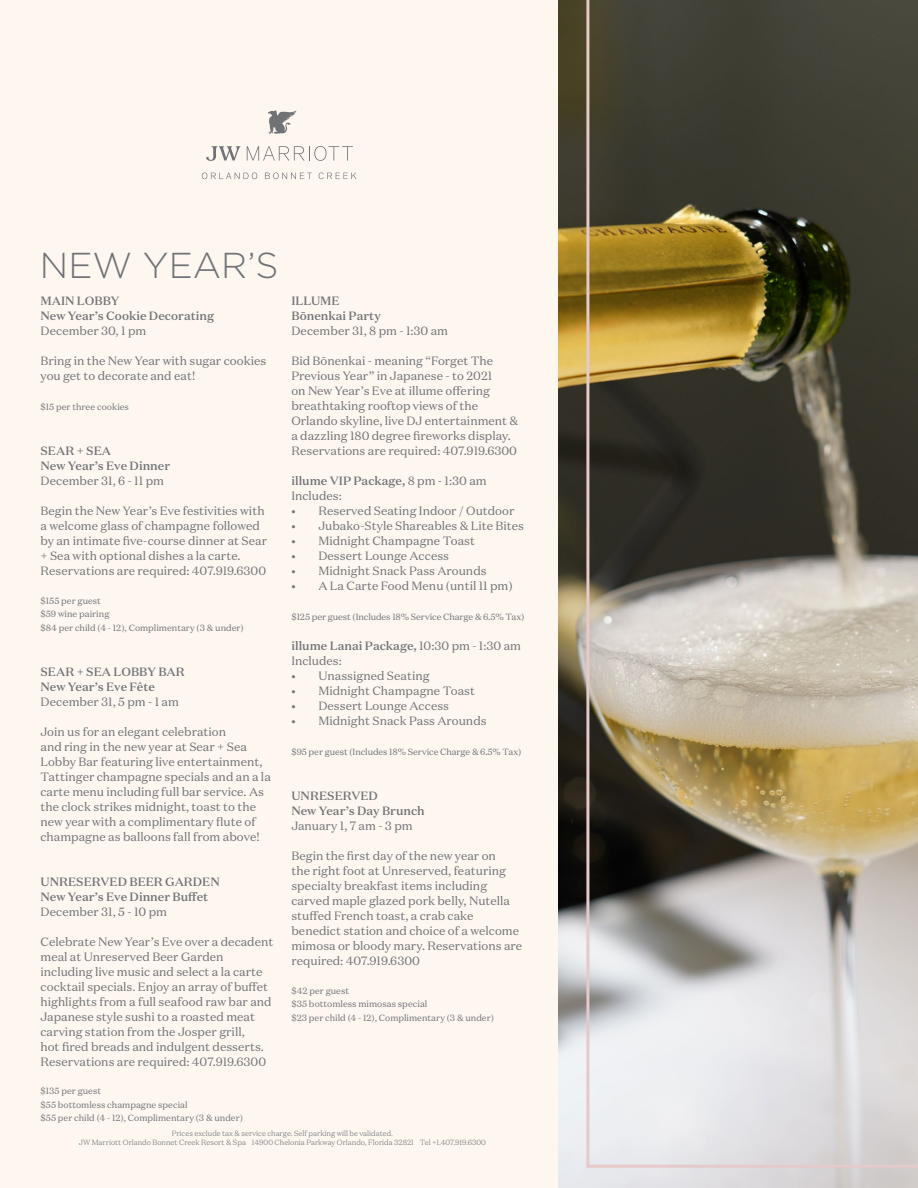
<style>
.page{position:relative;width:918px;height:1188px;background:#fff}
.page>*{position:absolute;margin:0;border:0;box-sizing:border-box;transform-origin:0 0}
.t1{font:300 36px "Gotham";color:#717275}
.t2{font:12px/15px "Domaine Text";color:#717275}
.t3{font:500 12px/15px "Domaine Text";color:#717275}
.t4{font:9px/13.5px "Domaine Text";color:#717275}
.t5{font:300 7.5px/9px "Domaine Text";color:#717275;text-align:center}
.s1{font-weight:500}
</style>
<div class="page">
<div style="left:0;top:0;width:558px;height:1188px;background:#fef7f0"></div>
<img style="left:558px;top:0;width:360px;height:1188px">
<svg style="left:202px;top:172px;width:55px;height:7px"></svg>
<svg style="left:265px;top:172px;width:47px;height:7px"></svg>
<svg style="left:319px;top:172px;width:37px;height:7px"></svg>
<svg style="left:206px;top:146px;width:35px;height:15px"></svg>
<svg style="left:247px;top:146px;width:106px;height:15px"></svg>
<svg style="left:268px;top:110px;width:29px;height:24px"></svg>
<img style="left:586px;top:0;width:332px;height:1168px">
<h1 class="t1" style="left:40px;top:246px;width:240px">NEW YEAR’S</h1>
<p class="t3" style="left:40px;top:293px;width:175px">MAIN LOBBY<br>New Year’s Cookie Decorating</p>
<p class="t2" style="left:40px;top:323px;width:107px">December 30, 1 pm</p>
<p class="t2" style="left:40px;top:353px;width:227px">Bring in the New Year with sugar cookies you get to decorate and eat!</p>
<p class="t4" style="left:40px;top:400px;width:90px">$15 per three cookies</p>
<p class="t3" style="left:41px;top:443px;width:131px">SEAR + SEA<br>New Year’s Eve Dinner</p>
<p class="t2" style="left:41px;top:473px;width:125px">December 31, 6 - 11 pm</p>
<p class="t2" style="left:41px;top:503px;width:228px">Begin the New Year’s Eve festivities with a welcome glass of champagne followed by an intimate fve-course dinner at Sear</p>
<p class="t2" style="left:41px;top:548px;width:227px">+ Sea with optional dishes a la carte.<br>Reservations are required: 407.919.6300</p>
<p class="t4" style="left:40px;top:594px;width:205px">$155 per guest<br>$59 wine pairing<br>$84 per child (4 - 12), Complimentary (3 &amp; under)</p>
<p class="t3" style="left:40px;top:664px;width:146px">SEAR + SEA LOBBY BAR<br>New Year’s Eve Fête</p>
<p class="t2" style="left:40px;top:694px;width:140px">December 31, 5 pm - 1 am</p>
<p class="t2" style="left:40px;top:724px;width:232px">Join us for an elegant celebration<br>and ring in the new year at Sear + Sea Lobby Bar featuring live entertainment, Tattinger champagne specials and an a la carte menu including full bar service. As the clock strikes midnight, toast to the new year with a complimentary fute of champagne as balloons fall from above!</p>
<p class="t3" style="left:40px;top:874px;width:181px">UNRESERVED BEER GARDEN<br>New Year’s Eve Dinner Bufet</p>
<p class="t2" style="left:40px;top:904px;width:128px">December 31, 5 - 10 pm</p>
<p class="t2" style="left:40px;top:934px;width:234px">Celebrate New Year’s Eve over a decadent meal at Unreserved Beer Garden including live music and select a la carte cocktail specials. Enjoy an array of bufet highlights from a full seafood raw bar and Japanese style sushi to a roasted meat carving station from the Josper grill,<br>hot fred breads and indulgent desserts.<br>Reservations are required: 407.919.6300</p>
<p class="t4" style="left:40px;top:1084px;width:204px">$135 per guest<br>$55 bottomless champagne special<br>$55 per child (4 - 12), Complimentary (3 &amp; under)</p>
<p class="t3" style="left:291px;top:293px;width:91px">ILLUME<br>Bōnenkai Party</p>
<p class="t2" style="left:291px;top:323px;width:158px">December 31, 8 pm - 1:30 am</p>
<p class="t2" style="left:291px;top:353px;width:229px">Bid Bōnenkai - meaning “Forget The Previous Year” in Japanese - to 2021<br>on New Year’s Eve at illume ofering breathtaking rooftop views of the Orlando skyline, live DJ entertainment &amp; a dazzling 180 degree freworks display.<br>Reservations are required: 407.919.6300</p>
<p class="t2" style="left:291px;top:473px;width:197px"><span class="s1">illume VIP Package,</span> 8 pm - 1:30 am<br>Includes:</p>
<p class="t2" style="left:291px;top:503px;width:225px">• Reserved Seating Indoor / Outdoor</p>
<p class="t2" style="left:291px;top:518px;width:234px">• Jubako-Style Shareables &amp; Lite Bites</p>
<p class="t2" style="left:291px;top:533px;width:185px">• Midnight Champagne Toast</p>
<p class="t2" style="left:291px;top:548px;width:159px">• Dessert Lounge Access</p>
<p class="t2" style="left:291px;top:563px;width:197px">• Midnight Snack Pass Arounds</p>
<p class="t2" style="left:291px;top:578px;width:223px">• A La Carte Food Menu (until 11 pm)</p>
<p class="t4" style="left:291px;top:610px;width:234px">$125 per guest (Includes 18% Service Charge &amp; 6.5% Tax)</p>
<p class="t2" style="left:291px;top:638px;width:231px"><span class="s1">illume Lanai Package,</span> 10:30 pm - 1:30 am<br>Includes:</p>
<p class="t2" style="left:291px;top:668px;width:140px">• Unassigned Seating</p>
<p class="t2" style="left:291px;top:683px;width:185px">• Midnight Champagne Toast</p>
<p class="t2" style="left:291px;top:698px;width:159px">• Dessert Lounge Access</p>
<p class="t2" style="left:291px;top:713px;width:197px">• Midnight Snack Pass Arounds</p>
<p class="t4" style="left:291px;top:745px;width:231px">$95 per guest (Includes 18% Service Charge &amp; 6.5% Tax)</p>
<p class="t3" style="left:291px;top:788px;width:135px">UNRESERVED<br>New Year’s Day Brunch</p>
<p class="t2" style="left:291px;top:818px;width:123px">January 1, 7 am - 3 pm</p>
<p class="t2" style="left:291px;top:848px;width:232px">Begin the frst day of the new year on<br>the right foot at Unreserved, featuring specialty breakfast items including carved maple glazed pork belly, Nutella stufed French toast, a crab cake benedict station and choice of a welcome mimosa or bloody mary. Reservations are required: 407.919.6300</p>
<p class="t4" style="left:291px;top:984px;width:204px">$42 per guest<br>$35 bottomless mimosas special<br>$23 per child (4 - 12), Complimentary (3 &amp; under)</p>
<p class="t5" style="left:79px;top:1129px;width:409px">Prices exclude tax &amp; service charge. Self parking will be validated.<br>JW Marriott Orlando Bonnet Creek Resort &amp; Spa 14900 Chelonia Parkway Orlando, Florida 32821 Tel +1.407.919.6300</p>
</div>
